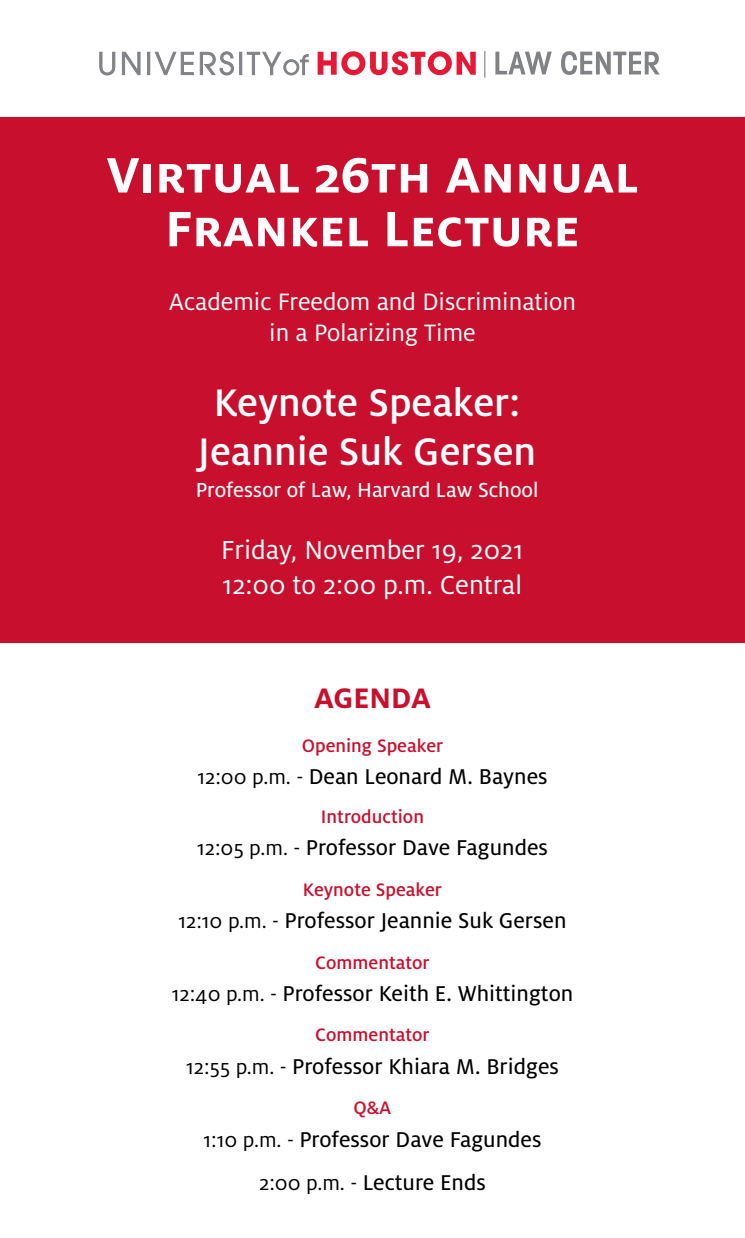
<style>
.page{position:relative;width:745px;height:1238px;background:#fff}
.page>*{position:absolute;margin:0;border:0;box-sizing:border-box;transform-origin:0 0}
.t1{font:700 55px "Milo OT";color:#fff}
.t2{font:500 42.5px "Milo OT";color:#fff}
.t3{font:700 31.25px "Milo OT";color:#c8102e}
.t4{font:28.75px "Milo OT";color:#fff}
.t5{font:26.25px "Milo OT";color:#fff}
.t6{font:23.75px "Milo OT Text";color:#000}
.t7{font:22.5px "Milo OT Text";color:#fff}
.t8{font:500 20px "Milo OT";color:#c8102e}
.s1{font-family:"Milo OT";font-size:22.5px}
.s2{font-family:"Milo OT";font-size:22.5px;color:#040503}
</style>
<div class="page">
<div style="left:0;top:118px;width:744px;height:524px;background:#c8102e"></div>
<svg style="left:484px;top:51px;width:1px;height:27px"></svg>
<svg style="left:99px;top:52px;width:16px;height:24px"></svg>
<svg style="left:122px;top:52px;width:18px;height:23px"></svg>
<hr style="left:147px;top:52px;width:3px;height:23px;background:#808285">
<svg style="left:154px;top:51px;width:80px;height:25px"></svg>
<hr style="left:239px;top:52px;width:3px;height:23px;background:#808285">
<svg style="left:246px;top:52px;width:62px;height:24px"></svg>
<svg style="left:317px;top:51px;width:158px;height:24px"></svg>
<svg style="left:495px;top:52px;width:56px;height:22px"></svg>
<svg style="left:561px;top:51px;width:98px;height:24px"></svg>
<p class="t1" style="left:106px;top:144px;width:533px">Virtual 26th Annual</p>
<p class="t1" style="left:165px;top:198px;width:416px">Frankel Lecture</p>
<p class="t5" style="left:169px;top:287px;width:408px">Academic Freedom and Discrimination</p>
<p class="t5" style="left:269px;top:319px;width:208px">in a Polarizing Time</p>
<p class="t2" style="left:213px;top:379px;width:308px">Keynote Speaker:</p>
<p class="t2" style="left:198px;top:428px;width:339px">Jeannie Suk Gersen</p>
<p class="t7" style="left:195px;top:478px;width:344px">Professor of Law, Harvard Law School</p>
<p class="t4" style="left:221px;top:534px;width:303px">Friday, November 19, 2021</p>
<p class="t4" style="left:222px;top:569px;width:301px">12:00 to 2:00 p.m. Central</p>
<p class="t3" style="left:314px;top:680px;width:118px">AGENDA</p>
<p class="t8" style="left:301px;top:734px;width:143px">Opening Speaker</p>
<p class="t6" style="left:197px;top:763px;width:351px"><span class="s1">12:00 p.m.</span> <span class="s2">-</span> Dean Leonard M. Baynes</p>
<p class="t8" style="left:321px;top:805px;width:104px">Introduction</p>
<p class="t6" style="left:197px;top:835px;width:352px"><span class="s1">12:05 p.m. -</span> Professor Dave Fagundes</p>
<p class="t8" style="left:303px;top:878px;width:140px">Keynote Speaker</p>
<p class="t6" style="left:178px;top:907px;width:389px"><span class="s1">12:10 p.m. -</span> Professor Jeannie Suk Gersen</p>
<p class="t8" style="left:315px;top:951px;width:116px">Commentator</p>
<p class="t6" style="left:171px;top:980px;width:403px"><span class="s1">12:40 p.m. -</span> Professor Keith E. Whittington</p>
<p class="t8" style="left:315px;top:1024px;width:116px">Commentator</p>
<p class="t6" style="left:186px;top:1053px;width:374px"><span class="s1">12:55 p.m. -</span> Professor Khiara M. Bridges</p>
<p class="t8" style="left:353px;top:1096px;width:39px">Q&amp;A</p>
<p class="t6" style="left:203px;top:1126px;width:339px"><span class="s1">1:10 p.m. -</span> Professor Dave Fagundes</p>
<p class="t6" style="left:259px;top:1169px;width:228px"><span class="s1">2:00 p.m. -</span> Lecture Ends</p>
</div>
